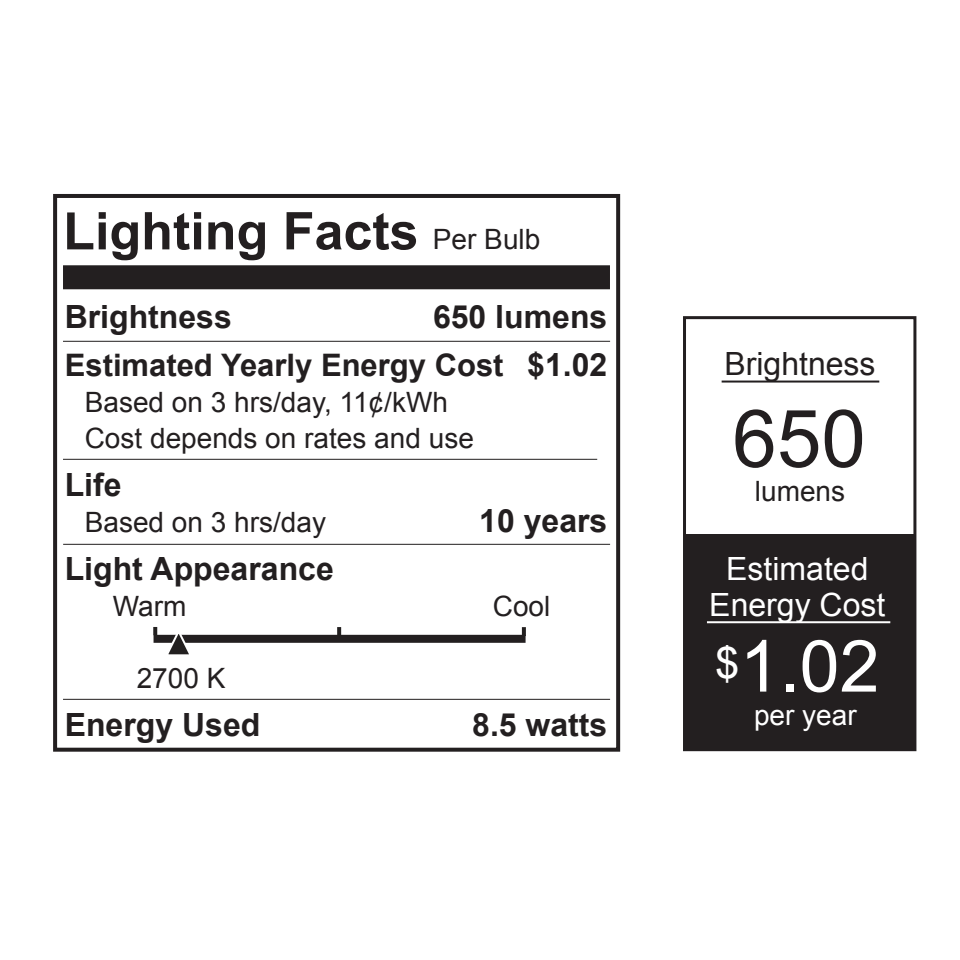
<style>
.page{position:relative;width:960px;height:960px;background:#fff}
.page>*{position:absolute;margin:0;border:0;box-sizing:border-box;transform-origin:0 0}
.t1{font:80px "Arial";color:#231f20}
.t2{font:72px "Arial";color:#fff}
.t3{font:700 52px "Arial";color:#231f20}
.t4{font:700 32px/48px "Arial";color:#231f20;text-align:right}
.t5{font:32px/36px "Arial";color:#fff;text-align:center}
.t6{font:32px "Arial";color:#231f20}
.t7{font:700 31.2px "Arial";color:#231f20}
.t8{font:28px/36px "Arial";color:#231f20}
.t9{font:28px "Arial";color:#fff}
.s1{font-weight:400;font-size:28px}
</style>
<div class="page">
<div style="left:683px;top:316px;width:233px;height:435px;background:#fff;border:3px solid #231f20"></div>
<div style="left:684px;top:535px;width:231px;height:214px;background:#231f20"></div>
<hr style="left:722px;top:381px;width:157px;height:2px;background:#231f20">
<hr style="left:707px;top:621px;width:183px;height:2px;background:#fff">
<div style="left:53px;top:194px;width:567px;height:558px;background:#fff;border:4px solid #231f20"></div>
<hr style="left:63px;top:699px;width:547px;height:1px;background:#221f1f">
<hr style="left:63px;top:544px;width:547px;height:1px;background:#221f1f">
<hr style="left:63px;top:459px;width:534px;height:1px;background:#221f1f">
<hr style="left:63px;top:341px;width:547px;height:1px;background:#221f1f">
<div style="left:63px;top:265px;width:547px;height:24px;background:#231f20"></div>
<div style="left:154px;top:635px;width:372px;height:8px;background:#231f20"></div>
<svg style="left:522px;top:627px;width:4px;height:8px"></svg>
<svg style="left:337px;top:627px;width:4px;height:8px"></svg>
<svg style="left:153px;top:627px;width:4px;height:8px"></svg>
<svg style="left:164px;top:634px;width:30px;height:21px"></svg>
<h3 class="t3" style="left:63px;top:202px;width:479px">Lighting Facts <span class="s1">Per Bulb</span></h3>
<p class="t4" style="left:433px;top:292px;width:176px">650 lumens $1.02</p>
<p class="t4" style="left:65px;top:292px;width:169px">Brightness</p>
<p class="t7" style="left:65px;top:347px;width:440px">Estimated Yearly Energy Cost</p>
<p class="t8" style="left:85px;top:384px;width:391px">Based on 3 hrs/day, 11¢/kWh<br>Cost depends on rates and use</p>
<p class="t4" style="left:65px;top:460px;width:58px">Life</p>
<p class="t8" style="left:85px;top:504px;width:243px">Based on 3 hrs/day</p>
<p class="t4" style="left:65px;top:544px;width:271px">Light Appearance</p>
<p class="t8" style="left:113px;top:588px;width:75px">Warm</p>
<p class="t8" style="left:493px;top:588px;width:59px">Cool</p>
<p class="t4" style="left:479px;top:496px;width:130px">10 years</p>
<p class="t8" style="left:137px;top:660px;width:90px">2700 K</p>
<p class="t4" style="left:65px;top:700px;width:197px">Energy Used</p>
<p class="t4" style="left:472px;top:700px;width:137px">8.5 watts</p>
<p class="t6" style="left:724px;top:346px;width:153px">Brightness</p>
<h1 class="t1" style="left:732px;top:394px;width:135px">650</h1>
<p class="t8" style="left:755px;top:473px;width:92px">lumens</p>
<p class="t5" style="left:709px;top:550px;width:178px">Estimated<br>Energy Cost</p>
<h2 class="t2" style="left:715px;top:626px;width:166px"><sup>$</sup>1.02</h2>
<p class="t9" style="left:754px;top:700px;width:104px">per year</p>
</div>
